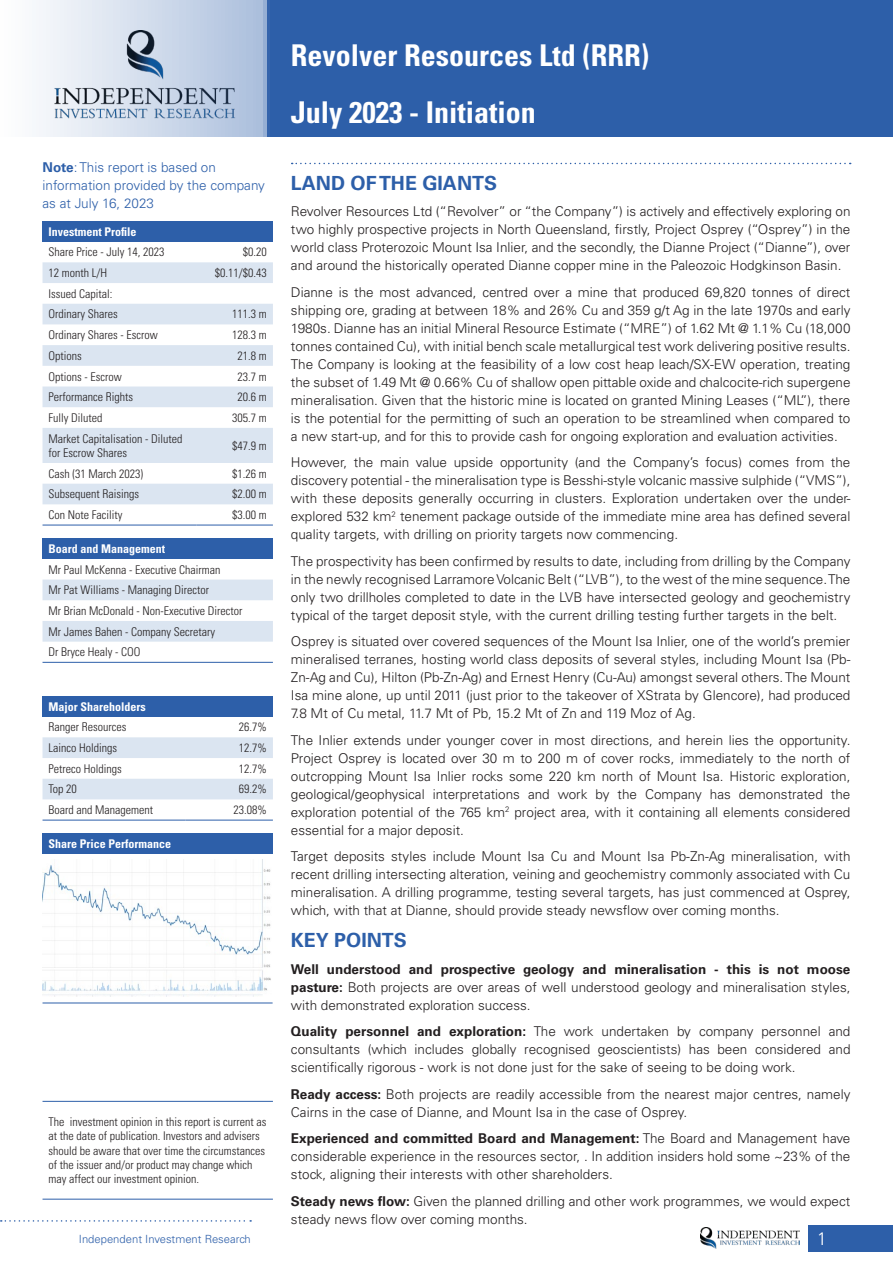
<style>
.page{position:relative;width:893px;height:1263px;background:#fff}
.page>*{position:absolute;margin:0;border:0;box-sizing:border-box;transform-origin:0 0}
.t1{font:700 condensed 30px/57.3px "Univers LT Std";color:#fff}
.t2{font:700 19.5px "Univers LT Std";color:#2d5fa9}
.t3{font:300 18px "Frutiger LT Std";color:#fff}
.t4{font:300 13.5px/18px "Univers LT Std";color:#231f20;text-align:justify}
.t5{font:300 13.5px/18px "Univers LT Std";color:#2d5fa9}
.t6{font:300 condensed 12px/20.7px "Univers LT Std";color:#231f20}
.t7{font:700 condensed 12px "Univers LT Std";color:#fff}
.t8{font:300 11.25px "Univers LT Std";color:#2d5fa9}
.s1{font-weight:700}
</style>
<div class="page">
<div style="left:808px;top:1225px;width:85px;height:26px;background:#2d5fa9"></div>
<svg style="left:39px;top:0;width:854px;height:136px;background:#547cb7"></svg>
<img style="left:700px;top:1227px;width:99px;height:21px">
<svg style="left:1px;top:1220px;width:250px;height:2px"></svg>
<div style="left:43px;top:221px;width:230px;height:21px;background:#2d5fa9"></div>
<svg style="left:43px;top:262px;width:230px;height:242px;fill:#dbe5f1"></svg>
<hr style="left:43px;top:525px;width:153px;height:1px;background:#2d5fa9">
<hr style="left:196px;top:525px;width:77px;height:1px;background:#2d5fa9">
<div style="left:43px;top:538px;width:230px;height:21px;background:#2d5fa9"></div>
<svg style="left:43px;top:579px;width:230px;height:63px"></svg>
<hr style="left:43px;top:662px;width:230px;height:1px;background:#2d5fa9">
<div style="left:43px;top:696px;width:230px;height:21px;background:#2d5fa9"></div>
<svg style="left:43px;top:737px;width:230px;height:62px"></svg>
<hr style="left:43px;top:820px;width:142px;height:1px;background:#2d5fa9">
<hr style="left:185px;top:820px;width:88px;height:1px;background:#2d5fa9">
<div style="left:43px;top:833px;width:230px;height:21px;background:#2d5fa9"></div>
<hr style="left:43px;top:1002px;width:230px;height:1px;background:#2d5fa9">
<img style="left:43px;top:860px;width:228px;height:137px">
<svg style="left:292px;top:163px;width:559px;height:1px"></svg>
<hr style="left:43px;top:1101px;width:230px;height:1px;background:#2d5fa9">
<hr style="left:43px;top:1199px;width:230px;height:1px;background:#2d5fa9">
<p class="t5" style="left:43px;top:158px;width:224px"><span class="s1">Note</span>: This report is based on information provided by the company as at July 16, 2023</p>
<p class="t7" style="left:49px;top:224px;width:89px">Investment Profile</p>
<p class="t6" style="left:49px;top:242px;width:117px">Share Price - July 14, 2023</p>
<p class="t6" style="left:243px;top:242px;width:25px">$0.20</p>
<p class="t6" style="left:49px;top:262px;width:60px">12 month L/H</p>
<p class="t6" style="left:215px;top:262px;width:53px">$0.11/$0.43</p>
<p class="t6" style="left:49px;top:283px;width:71px">Issued Capital:<br>Ordinary Shares</p>
<p class="t6" style="left:232px;top:304px;width:36px">111.3 m</p>
<p class="t6" style="left:49px;top:325px;width:111px">Ordinary Shares - Escrow</p>
<p class="t6" style="left:232px;top:325px;width:36px">128.3 m</p>
<p class="t6" style="left:49px;top:345px;width:35px">Options</p>
<p class="t6" style="left:238px;top:345px;width:31px">21.8 m</p>
<p class="t6" style="left:49px;top:366px;width:75px">Options - Escrow</p>
<p class="t6" style="left:238px;top:366px;width:31px">23.7 m</p>
<p class="t6" style="left:49px;top:387px;width:86px">Performance Rights</p>
<p class="t6" style="left:238px;top:387px;width:31px">20.6 m</p>
<p class="t6" style="left:49px;top:407px;width:55px">Fully Diluted</p>
<p class="t6" style="left:232px;top:407px;width:36px">305.7 m</p>
<p class="t6" style="left:49px;top:431px;width:135px;line-height:14.4px">Market Capitalisation - Diluted for Escrow Shares</p>
<p class="t6" style="left:232px;top:435px;width:36px">$47.9 m</p>
<p class="t6" style="left:49px;top:463px;width:96px">Cash (31 March 2023)</p>
<p class="t6" style="left:232px;top:463px;width:36px">$1.26 m</p>
<p class="t6" style="left:49px;top:484px;width:92px">Subsequent Raisings</p>
<p class="t6" style="left:232px;top:484px;width:36px">$2.00 m</p>
<p class="t6" style="left:49px;top:504px;width:75px">Con Note Facility</p>
<p class="t6" style="left:232px;top:504px;width:36px">$3.00 m</p>
<p class="t7" style="left:49px;top:541px;width:118px">Board and Management</p>
<p class="t6" style="left:49px;top:559px;width:195px">Mr Paul McKenna - Executive Chairman<br>Mr Pat Williams - Managing Director<br>Mr Brian McDonald - Non-Executive Director Mr James Bahen - Company Secretary<br>Dr Bryce Healy - COO</p>
<p class="t7" style="left:49px;top:699px;width:99px">Major Shareholders</p>
<p class="t6" style="left:49px;top:717px;width:79px">Ranger Resources</p>
<p class="t6" style="left:239px;top:717px;width:29px">26.7%</p>
<p class="t6" style="left:49px;top:737px;width:70px">Lainco Holdings</p>
<p class="t6" style="left:239px;top:737px;width:29px">12.7%</p>
<p class="t6" style="left:49px;top:758px;width:75px">Petreco Holdings</p>
<p class="t6" style="left:239px;top:758px;width:29px">12.7%</p>
<p class="t6" style="left:49px;top:779px;width:30px">Top 20</p>
<p class="t6" style="left:239px;top:779px;width:29px">69.2%</p>
<p class="t6" style="left:49px;top:799px;width:106px">Board and Management</p>
<p class="t6" style="left:234px;top:799px;width:35px">23.08%</p>
<p class="t7" style="left:49px;top:836px;width:124px">Share Price Performance</p>
<p class="t6" style="left:49px;top:1114px;width:219px;line-height:14.4px">The investment opinion in this report is current as at the date of publication. Investors and advisers should be aware that over time the circumstances of the issuer and/or product may change which may affect our investment opinion.</p>
<h1 class="t1" style="left:291px;top:26px;width:360px">Revolver Resources Ltd (RRR)<br>July 2023 - Initiation</h1>
<h2 class="t2" style="left:291px;top:171px;width:208px">LAND OF THE GIANTS</h2>
<p class="t4" style="left:291px;top:202px;width:561px">Revolver Resources Ltd (“Revolver” or “the Company”) is actively and effectively exploring on two highly prospective projects in North Queensland, firstly, Project Osprey (“Osprey”) in the world class Proterozoic Mount Isa Inlier, and the secondly, the Dianne Project (“Dianne”), over and around the historically operated Dianne copper mine in the Paleozoic Hodgkinson Basin.</p>
<p class="t4" style="left:291px;top:283px;width:561px">Dianne is the most advanced, centred over a mine that produced 69,820 tonnes of direct shipping ore, grading at between 18% and 26% Cu and 359 g/t Ag in the late 1970s and early 1980s. Dianne has an initial Mineral Resource Estimate (“MRE”) of 1.62 Mt @ 1.1% Cu (18,000 tonnes contained Cu), with initial bench scale metallurgical test work delivering positive results.<br>The Company is looking at the feasibility of a low cost heap leach/SX-EW operation, treating the subset of 1.49 Mt @ 0.66% Cu of shallow open pittable oxide and chalcocite-rich supergene mineralisation. Given that the historic mine is located on granted Mining Leases (“ML”), there is the potential for the permitting of such an operation to be streamlined when compared to a new start-up, and for this to provide cash for ongoing exploration and evaluation activities.</p>
<p class="t4" style="left:291px;top:453px;width:561px">However, the main value upside opportunity (and the Company’s focus) comes from the discovery potential - the mineralisation type is Besshi-style volcanic massive sulphide (“VMS”), with these deposits generally occurring in clusters. Exploration undertaken over the under&shy;explored 532 km<sup>2</sup> tenement package outside of the immediate mine area has defined several quality targets, with drilling on priority targets now commencing.</p>
<p class="t4" style="left:291px;top:552px;width:561px">The prospectivity has been confirmed by results to date, including from drilling by the Company in the newly recognised Larramore Volcanic Belt (“LVB”), to the west of the mine sequence. The only two drillholes completed to date in the LVB have intersected geology and geochemistry typical of the target deposit style, with the current drilling testing further targets in the belt.</p>
<p class="t4" style="left:291px;top:632px;width:561px">Osprey is situated over covered sequences of the Mount Isa Inlier, one of the world’s premier mineralised terranes, hosting world class deposits of several styles, including Mount Isa (Pb-Zn-Ag and Cu), Hilton (Pb-Zn-Ag) and Ernest Henry (Cu-Au) amongst several others. The Mount Isa mine alone, up until 2011 (just prior to the takeover of XStrata by Glencore), had produced 7.8 Mt of Cu metal, 11.7 Mt of Pb, 15.2 Mt of Zn and 119 Moz of Ag.</p>
<p class="t4" style="left:291px;top:731px;width:561px">The Inlier extends under younger cover in most directions, and herein lies the opportunity.<br>Project Osprey is located over 30 m to 200 m of cover rocks, immediately to the north of outcropping Mount Isa Inlier rocks some 220 km north of Mount Isa. Historic exploration, geological/geophysical interpretations and work by the Company has demonstrated the exploration potential of the 765 km<sup>2</sup> project area, with it containing all elements considered essential for a major deposit.</p>
<p class="t4" style="left:291px;top:847px;width:561px">Target deposits styles include Mount Isa Cu and Mount Isa Pb-Zn-Ag mineralisation, with recent drilling intersecting alteration, veining and geochemistry commonly associated with Cu mineralisation. A drilling programme, testing several targets, has just commenced at Osprey, which, with that at Dianne, should provide steady newsflow over coming months.</p>
<h2 class="t2" style="left:291px;top:929px;width:117px">KEY POINTS</h2>
<p class="t4" style="left:291px;top:960px;width:561px"><span class="s1">Well understood and prospective geology and mineralisation - this is not moose pasture:</span> Both projects are over areas of well understood geology and mineralisation styles, with demonstrated exploration success.</p>
<p class="t4" style="left:291px;top:1022px;width:561px"><span class="s1">Quality personnel and exploration:</span> The work undertaken by company personnel and consultants (which includes globally recognised geoscientists) has been considered and scientifically rigorous - work is not done just for the sake of seeing to be doing work.</p>
<p class="t4" style="left:291px;top:1085px;width:561px"><span class="s1">Ready access:</span> Both projects are readily accessible from the nearest major centres, namely<br>Cairns in the case of Dianne, and Mount Isa in the case of Osprey.</p>
<p class="t4" style="left:291px;top:1129px;width:561px"><span class="s1">Experienced and committed Board and Management:</span> The Board and Management have considerable experience in the resources sector, . In addition insiders hold some ~23% of the stock, aligning their interests with other shareholders.</p>
<p class="t4" style="left:291px;top:1192px;width:561px"><span class="s1">Steady news flow:</span> Given the planned drilling and other work programmes, we would expect steady news flow over coming months.</p>
<p class="t8" style="left:79px;top:1232px;width:173px">Independent Investment Research</p>
<h3 class="t3" style="left:817px;top:1228px;width:12px">1</h3>
</div>
